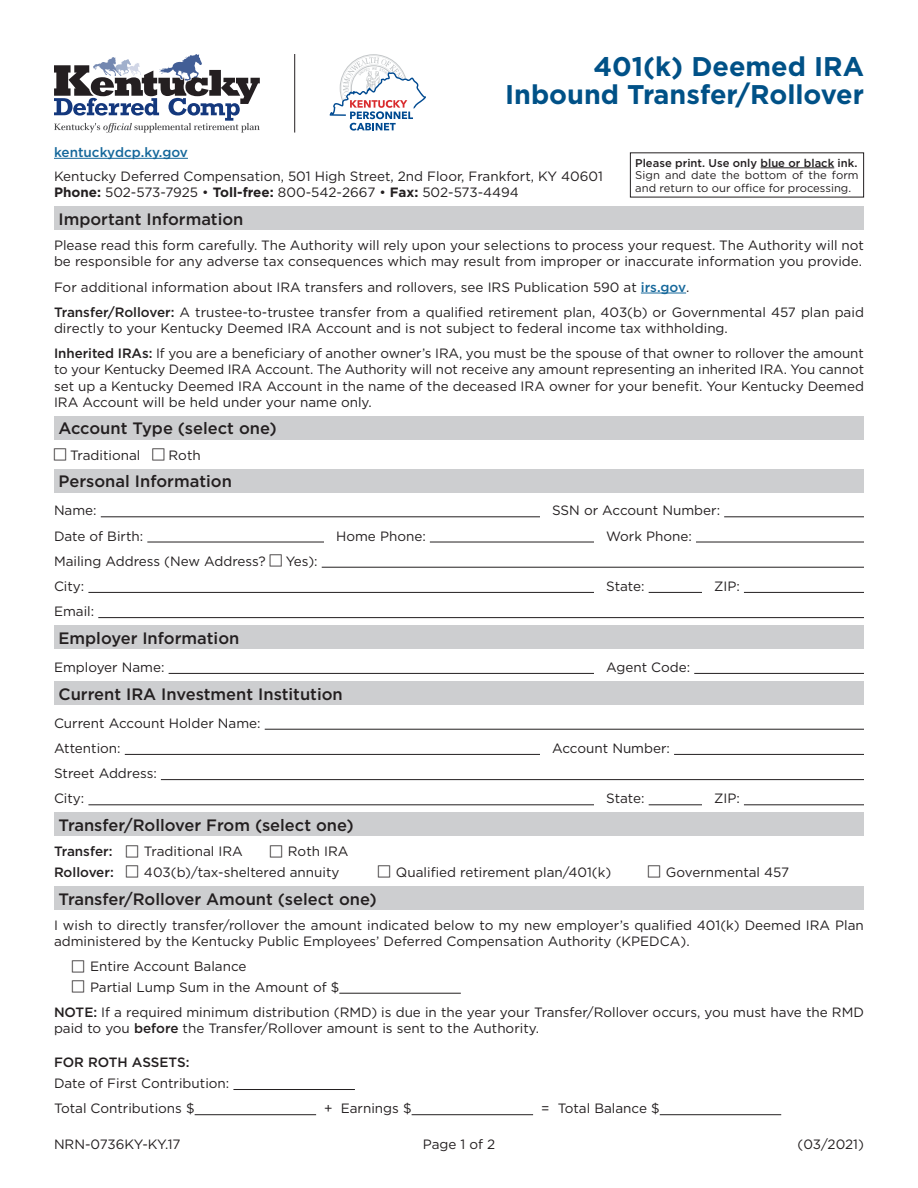
<style>
.page{position:relative;width:918px;height:1188px;background:#fff}
.page>*{position:absolute;margin:0;border:0;box-sizing:border-box;transform-origin:0 0}
.t1{font:700 27px/28.5px "Gotham";color:#005187;text-align:right}
.Section_Header{font:500 16.5px "Gotham";color:#231f20}
.Checkbox_List{font:13.5px/16.2px "Gotham";color:#231f20}
.t2{font:500 13.5px "Gotham";color:#231f20}
.t3{font:500 13.5px "Gotham";color:#16689b}
.t4{font:11.25px/12.8px "Gotham";color:#231f20}
.t5{font:500 11.25px "Gotham";color:#231f20}
.s1{font-weight:700}
.s2{font-weight:500;color:#16689b}
.s3{font-weight:500}
</style>
<div class="page">
<hr style="left:54px;top:158px;width:134px;height:1px;background:#16689b">
<hr style="left:761px;top:168px;width:73px;height:1px;background:#231f20">
<hr style="left:294px;top:54px;width:1px;height:79px;background:#241f21">
<svg style="left:54px;top:54px;width:206px;height:79px"></svg>
<svg style="left:330px;top:54px;width:96px;height:77px"></svg>
<hr style="left:169px;top:673px;width:425px;height:1px;background:#231f20">
<hr style="left:694px;top:673px;width:170px;height:1px;background:#231f20">
<hr style="left:101px;top:516px;width:439px;height:1px;background:#231f20">
<hr style="left:724px;top:516px;width:140px;height:1px;background:#231f20">
<hr style="left:147px;top:542px;width:177px;height:1px;background:#231f20">
<hr style="left:430px;top:542px;width:164px;height:1px;background:#231f20">
<hr style="left:696px;top:542px;width:168px;height:1px;background:#231f20">
<hr style="left:322px;top:567px;width:542px;height:1px;background:#231f20">
<hr style="left:88px;top:592px;width:506px;height:1px;background:#231f20">
<hr style="left:649px;top:592px;width:53px;height:1px;background:#231f20">
<hr style="left:744px;top:592px;width:120px;height:1px;background:#231f20">
<hr style="left:98px;top:617px;width:766px;height:1px;background:#231f20">
<hr style="left:265px;top:729px;width:599px;height:1px;background:#231f20">
<hr style="left:125px;top:754px;width:415px;height:1px;background:#231f20">
<hr style="left:674px;top:754px;width:190px;height:1px;background:#231f20">
<hr style="left:161px;top:779px;width:703px;height:1px;background:#231f20">
<hr style="left:88px;top:804px;width:506px;height:1px;background:#231f20">
<hr style="left:649px;top:804px;width:53px;height:1px;background:#231f20">
<hr style="left:744px;top:804px;width:120px;height:1px;background:#231f20">
<div style="left:54px;top:416px;width:810px;height:24px;background:#cdced0"></div>
<div style="left:54px;top:206px;width:810px;height:24px;background:#cdced0"></div>
<div style="left:54px;top:469px;width:810px;height:24px;background:#cdced0"></div>
<div style="left:54px;top:681px;width:810px;height:24px;background:#cdced0"></div>
<div style="left:54px;top:625px;width:810px;height:24px;background:#cdced0"></div>
<div style="left:54px;top:812px;width:810px;height:24px;background:#cdced0"></div>
<div style="left:54px;top:886px;width:810px;height:24px;background:#cdced0"></div>
<hr style="left:339px;top:993px;width:122px;height:1px;background:#231f20">
<hr style="left:233px;top:1089px;width:122px;height:1px;background:#231f20">
<hr style="left:195px;top:1114px;width:121px;height:1px;background:#231f20">
<hr style="left:412px;top:1114px;width:121px;height:1px;background:#231f20">
<hr style="left:660px;top:1114px;width:121px;height:1px;background:#231f20">
<hr style="left:641px;top:293px;width:45px;height:1px;background:#16689b">
<p class="t1" style="left:505px;top:52px;width:360px">401(k) Deemed IRA<br>Inbound Transfer/Rollover</p>
<p class="t3" style="left:54px;top:143px;width:135px">kentuckydcp.ky.gov</p>
<p class="Checkbox_List" style="left:54px;top:168px;width:551px">Kentucky Deferred Compensation, 501 High Street, 2nd Floor, Frankfort, KY 40601</p>
<p class="Checkbox_List" style="left:54px;top:184px;width:466px"><span class="s1">Phone:</span> 502-573-7925 • <span class="s1">Toll-free:</span> 800-542-2667 • <span class="s1">Fax:</span> 502-573-4494</p>
<p class="Section_Header" style="left:58px;top:208px;width:187px">Important Information</p>
<p class="t5" style="left:635px;top:155px;width:224px">Please print. Use only blue or black ink.</p>
<p class="t4" style="left:635px;top:169px;width:225px">Sign and date the bottom of the form and return to our office for processing.</p>
<p class="Checkbox_List" style="left:54px;top:237px;width:812px">Please read this form carefully. The Authority will rely upon your selections to process your request. The Authority will not be responsible for any adverse tax consequences which may result from improper or inaccurate information you provide.</p>
<p class="Checkbox_List" style="left:54px;top:279px;width:637px">For additional information about IRA transfers and rollovers, see IRS Publication 590 at <span class="s2">irs.gov</span>.</p>
<p class="Checkbox_List" style="left:54px;top:304px;width:811px"><span class="s3">Transfer/Rollover:</span> A trustee-to-trustee transfer from a qualified retirement plan, 403(b) or Governmental 457 plan paid directly to your Kentucky Deemed IRA Account and is not subject to federal income tax withholding.</p>
<p class="Checkbox_List" style="left:54px;top:345px;width:812px;text-align:justify"><span class="s3">Inherited IRAs:</span> If you are a beneficiary of another owner’s IRA, you must be the spouse of that owner to rollover the amount to your Kentucky Deemed IRA Account. The Authority will not receive any amount representing an inherited IRA. You cannot set up a Kentucky Deemed IRA Account in the name of the deceased IRA owner for your benefit. Your Kentucky Deemed IRA Account will be held under your name only.</p>
<p class="Section_Header" style="left:58px;top:418px;width:220px">Account Type (select one)</p>
<p class="Checkbox_List" style="left:70px;top:447px;width:72px">Traditional</p>
<p class="Checkbox_List" style="left:169px;top:447px;width:34px">Roth</p>
<p class="Section_Header" style="left:58px;top:471px;width:175px">Personal Information</p>
<p class="Checkbox_List" style="left:54px;top:502px;width:44px">Name:</p>
<p class="Checkbox_List" style="left:552px;top:502px;width:169px">SSN or Account Number:</p>
<p class="Checkbox_List" style="left:54px;top:528px;width:91px">Date of Birth:</p>
<p class="Checkbox_List" style="left:336px;top:528px;width:91px">Home Phone:</p>
<p class="Checkbox_List" style="left:606px;top:528px;width:87px">Work Phone:</p>
<p class="Checkbox_List" style="left:54px;top:553px;width:213px">Mailing Address (New Address?</p>
<p class="Checkbox_List" style="left:286px;top:553px;width:33px">Yes):</p>
<p class="Checkbox_List" style="left:54px;top:578px;width:32px">City:</p>
<p class="Checkbox_List" style="left:606px;top:578px;width:40px">State:</p>
<p class="Checkbox_List" style="left:714px;top:578px;width:27px">ZIP:</p>
<p class="Checkbox_List" style="left:54px;top:603px;width:42px">Email:</p>
<p class="Section_Header" style="left:58px;top:627px;width:182px">Employer Information</p>
<p class="Checkbox_List" style="left:54px;top:659px;width:112px">Employer Name:</p>
<p class="Checkbox_List" style="left:606px;top:659px;width:86px">Agent Code:</p>
<p class="Section_Header" style="left:58px;top:683px;width:286px">Current IRA Investment Institution</p>
<p class="Checkbox_List" style="left:54px;top:715px;width:208px">Current Account Holder Name:</p>
<p class="Checkbox_List" style="left:54px;top:740px;width:68px">Attention:</p>
<p class="Checkbox_List" style="left:552px;top:740px;width:119px">Account Number:</p>
<p class="Checkbox_List" style="left:54px;top:765px;width:104px">Street Address:</p>
<p class="Checkbox_List" style="left:54px;top:790px;width:32px">City:</p>
<p class="Checkbox_List" style="left:606px;top:790px;width:40px">State:</p>
<p class="Checkbox_List" style="left:714px;top:790px;width:27px">ZIP:</p>
<p class="Section_Header" style="left:58px;top:814px;width:297px">Transfer/Rollover From (select one)</p>
<p class="t2" style="left:54px;top:843px;width:60px">Transfer:</p>
<p class="Checkbox_List" style="left:144px;top:843px;width:100px">Traditional IRA</p>
<p class="Checkbox_List" style="left:288px;top:843px;width:62px">Roth IRA</p>
<p class="t2" style="left:54px;top:863px;width:61px">Rollover:</p>
<p class="Checkbox_List" style="left:144px;top:864px;width:197px">403(b)/tax-sheltered annuity</p>
<p class="Checkbox_List" style="left:396px;top:864px;width:217px">Qualified retirement plan/401(k)</p>
<p class="Checkbox_List" style="left:666px;top:864px;width:125px">Governmental 457</p>
<p class="Checkbox_List" style="left:54px;top:917px;width:811px">I wish to directly transfer/rollover the amount indicated below to my new employer’s qualified 401(k) Deemed IRA Plan administered by the Kentucky Public Employees’ Deferred Compensation Authority (KPEDCA).</p>
<p class="Checkbox_List" style="left:90px;top:958px;width:158px">Entire Account Balance</p>
<p class="Checkbox_List" style="left:90px;top:979px;width:251px">Partial Lump Sum in the Amount of $</p>
<p class="Checkbox_List" style="left:54px;top:1004px;width:811px"><span class="s3">NOTE:</span> If a required minimum distribution (RMD) is due in the year your Transfer/Rollover occurs, you must have the RMD paid to you <span class="s3">before</span> the Transfer/Rollover amount is sent to the Authority.</p>
<p class="t2" style="left:54px;top:1054px;width:137px">FOR ROTH ASSETS:</p>
<p class="Checkbox_List" style="left:54px;top:1075px;width:177px">Date of First Contribution:</p>
<p class="Checkbox_List" style="left:54px;top:1100px;width:142px">Total Contributions $</p>
<p class="Checkbox_List" style="left:324px;top:1100px;width:89px">+ Earnings $</p>
<p class="Checkbox_List" style="left:541px;top:1100px;width:120px">= Total Balance $</p>
<p class="Section_Header" style="left:58px;top:888px;width:320px">Transfer/Rollover Amount (select one)</p>
<p class="Checkbox_List" style="left:54px;top:1136px;width:128px">NRN-0736KY-KY.17</p>
<p class="Checkbox_List" style="left:423px;top:1136px;width:74px">Page 1 of 2</p>
<p class="Checkbox_List" style="left:798px;top:1136px;width:68px">(03/2021)</p>
</div>
